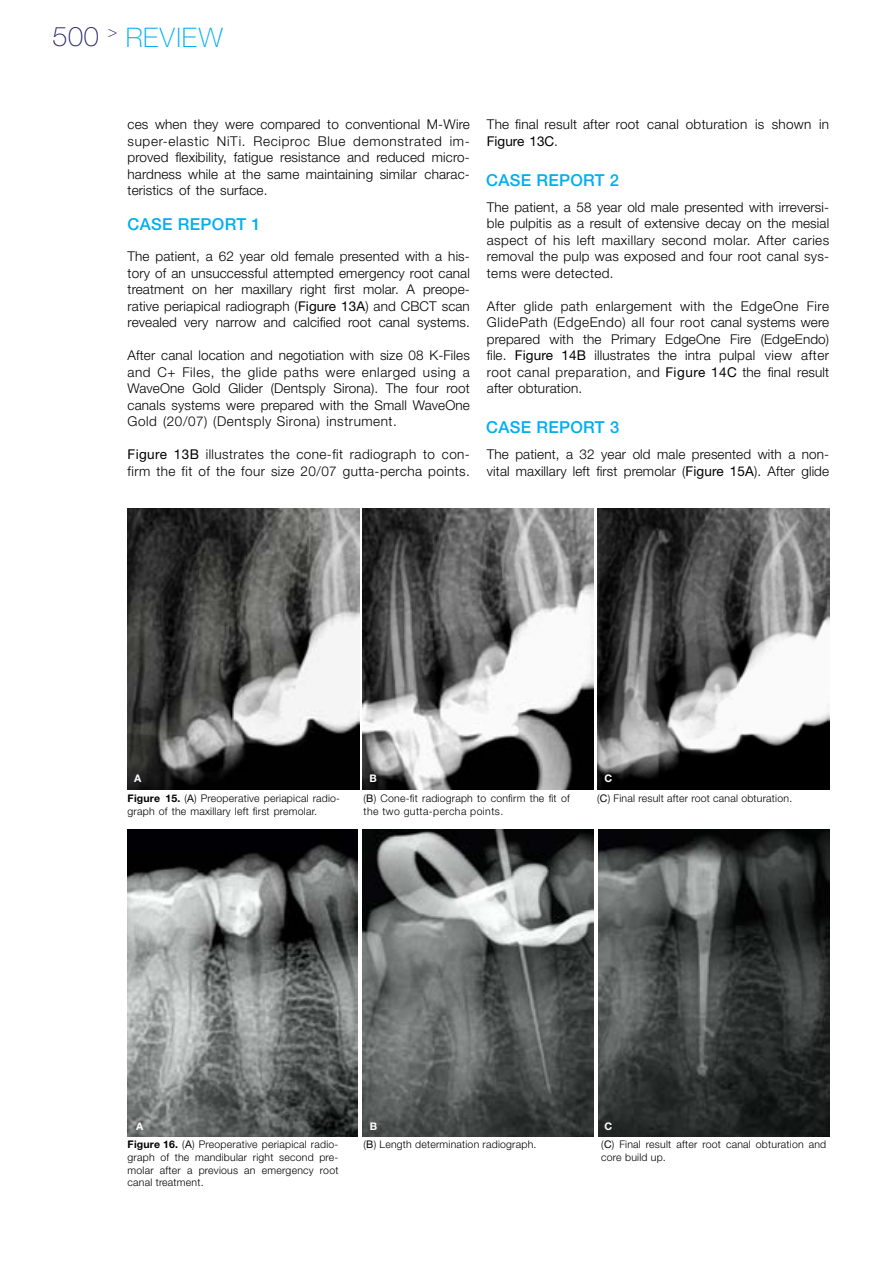
<style>
.page{position:relative;width:893px;height:1263px;background:#fff}
.page>*{position:absolute;margin:0;border:0;box-sizing:border-box;transform-origin:0 0}
.t1{font:100 27px "Helvetica Neue LT Std";letter-spacing:.025em;color:#00aeef}
.Text_Header_RC_74_5{font:500 16.5px "Helvetica Neue LT Std";letter-spacing:.02em;color:#00aeef}
.Text_Body_RC_74_5{font:300 13.5px/16.5px "Helvetica Neue LT Std";letter-spacing:.01em;color:#000;text-align:justify}
.Text_Body_RC_74_5-2{font:300 13.5px/16.5px "Helvetica Neue LT Std";letter-spacing:.03em;color:#000}
.Figure_Description_B{font:300 10.5px/12.6px "Helvetica Neue LT Std";letter-spacing:.02em;color:#000}
.Figure_Description_B-2{font:300 10.5px "Helvetica Neue LT Std";letter-spacing:.04em;color:#000}
.Figure_Text_RC_74_4{font:700 10.5px "Helvetica Neue LT Std";color:#fff}
.s1{color:#221d67}
.s2{font-weight:400}
.s3{font-weight:700}
</style>
<div class="page">
<img style="left:128px;top:508px;width:231px;height:282px">
<img style="left:363px;top:509px;width:231px;height:281px">
<img style="left:598px;top:509px;width:231px;height:281px">
<img style="left:128px;top:829px;width:230px;height:307px">
<img style="left:363px;top:829px;width:230px;height:307px">
<img style="left:598px;top:829px;width:231px;height:307px">
<h1 class="t1" style="left:53px;top:22px;width:172px"><span class="s1">500</span> <sup>&gt;</sup> REVIEW</h1>
<p class="Text_Body_RC_74_5" style="left:128px;top:116px;width:344px">ces when they were compared to conventional M-Wire super-elastic NiTi. Reciproc Blue demonstrated im&shy;proved flexibility, fatigue resistance and reduced micro&shy;hardness while at the same maintaining similar charac&shy;teristics of the surface.</p>
<p class="Text_Header_RC_74_5" style="left:128px;top:215px;width:134px">CASE REPORT 1</p>
<p class="Text_Body_RC_74_5" style="left:128px;top:248px;width:344px">The patient, a 62 year old female presented with a his&shy;tory of an unsuccessful attempted emergency root canal treatment on her maxillary right first molar. A preope&shy;rative periapical radiograph (<span class="s2">Figure 13A</span>) and CBCT scan revealed very narrow and calcified root canal systems.</p>
<p class="Text_Body_RC_74_5" style="left:128px;top:347px;width:344px">After canal location and negotiation with size 08 K-Files and C+ Files, the glide paths were enlarged using a WaveOne Gold Glider (Dentsply Sirona). The four root canals systems were prepared with the Small WaveOne Gold (20/07) (Dentsply Sirona) instrument.</p>
<p class="Text_Body_RC_74_5-2" style="left:128px;top:446px;width:344px"><span class="s2">Figure 13B</span> illustrates the cone-fit radiograph to con&shy;firm the fit of the four size 20/07 gutta-percha points.</p>
<p class="Text_Body_RC_74_5" style="left:487px;top:116px;width:344px">The final result after root canal obturation is shown in<br><span class="s2">Figure 13C</span>.</p>
<p class="Text_Header_RC_74_5" style="left:486px;top:170px;width:134px">CASE REPORT 2</p>
<p class="Text_Body_RC_74_5" style="left:487px;top:198px;width:344px">The patient, a 58 year old male presented with irreversi&shy;ble pulpitis as a result of extensive decay on the mesial aspect of his left maxillary second molar. After caries removal the pulp was exposed and four root canal sys&shy;tems were detected.</p>
<p class="Text_Body_RC_74_5" style="left:487px;top:297px;width:344px">After glide path enlargement with the EdgeOne Fire GlidePath (EdgeEndo) all four root canal systems were prepared with the Primary EdgeOne Fire (EdgeEndo) file. <span class="s2">Figure 14B</span> illustrates the intra pulpal view after root canal preparation, and <span class="s2">Figure 14C</span> the final result after obturation.</p>
<p class="Text_Header_RC_74_5" style="left:486px;top:417px;width:134px">CASE REPORT 3</p>
<p class="Text_Body_RC_74_5" style="left:487px;top:446px;width:344px">The patient, a 32 year old male presented with a non&shy;vital maxillary left first premolar (<span class="s2">Figure 15A</span>). After glide</p>
<p class="Figure_Text_RC_74_4" style="left:134px;top:772px;width:9px">A</p>
<p class="Figure_Text_RC_74_4" style="left:369px;top:772px;width:9px">B</p>
<p class="Figure_Text_RC_74_4" style="left:604px;top:772px;width:9px">C</p>
<p class="Figure_Description_B" style="left:128px;top:792px;width:214px"><span class="s3">Figure 15.</span> (<span class="s2">A</span>) Preoperative periapical radio&shy;graph of the maxillary left first premolar.</p>
<p class="Figure_Description_B" style="left:364px;top:792px;width:208px">(<span class="s2">B</span>) Cone-fit radiograph to confirm the fit of</p>
<p class="Figure_Description_B" style="left:597px;top:792px;width:196px">(<span class="s2">C</span>) Final result after root canal obturation.</p>
<p class="Figure_Description_B-2" style="left:364px;top:804px;width:141px">the two gutta-percha points.</p>
<p class="Figure_Text_RC_74_4" style="left:136px;top:1119px;width:9px">A</p>
<p class="Figure_Text_RC_74_4" style="left:370px;top:1119px;width:9px">B</p>
<p class="Figure_Text_RC_74_4" style="left:604px;top:1119px;width:9px">C</p>
<p class="Figure_Description_B" style="left:128px;top:1138px;width:212px;text-align:justify"><span class="s3">Figure 16.</span> (<span class="s2">A</span>) Preoperative periapical radio&shy;graph of the mandibular right second pre&shy;molar after a previous an emergency root canal treatment.</p>
<p class="Figure_Description_B" style="left:364px;top:1138px;width:174px">(<span class="s2">B</span>) Length determination radiograph.</p>
<p class="Figure_Description_B" style="left:601px;top:1138px;width:227px">(<span class="s2">C</span>) Final result after root canal obturation and core build up.</p>
</div>
